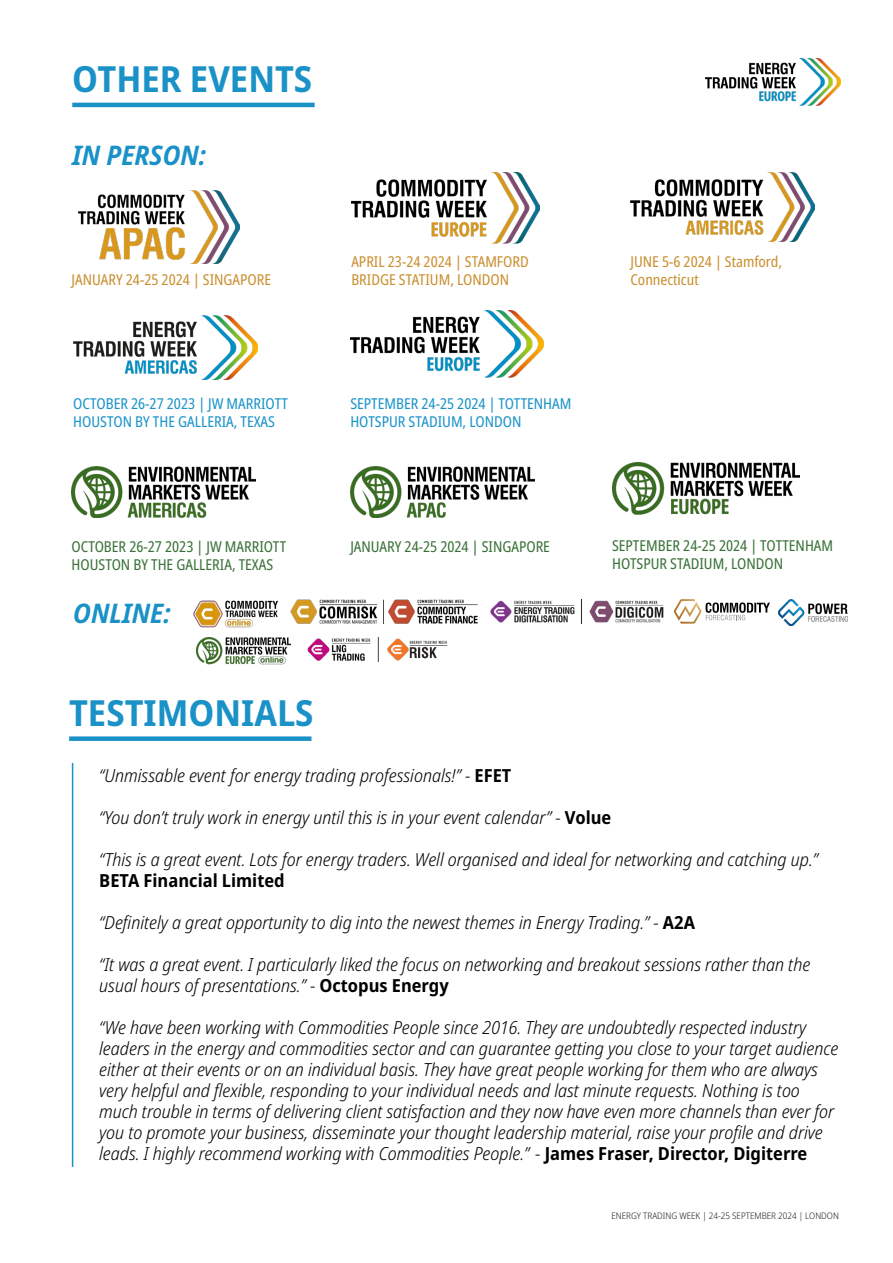
<style>
.page{position:relative;width:893px;height:1263px;background:#fff}
.page>*{position:absolute;margin:0;border:0;box-sizing:border-box;transform-origin:0 0}
.t1{font:700 semi-condensed 36px "Noto Sans";color:#1a92c7}
.t2{font:italic 700 semi-condensed 27px "Noto Sans";color:#1a92c7}
.t3{font:italic 300 semi-condensed 18px/21px "Noto Sans";color:#000001}
.t4{font:condensed 15px "Noto Sans";color:#3a7138}
.t5{font:condensed 15px "Noto Sans";color:#1a93c8}
.t6{font:condensed 15px "Noto Sans";color:#ca8f30}
.t7{font:300 semi-condensed 9px "Noto Sans";color:#231f20}
.s1{font-weight:700;font-style:normal}
</style>
<div class="page">
<hr style="left:72px;top:103px;width:243px;height:4px;background:#1a92c7">
<img style="left:706px;top:59px;width:134px;height:46px">
<img style="left:352px;top:172px;width:187px;height:72px">
<img style="left:630px;top:172px;width:184px;height:70px">
<img style="left:79px;top:191px;width:161px;height:73px">
<img style="left:350px;top:311px;width:193px;height:67px">
<img style="left:73px;top:315px;width:184px;height:64px">
<img style="left:612px;top:463px;width:188px;height:52px">
<img style="left:72px;top:467px;width:183px;height:51px">
<img style="left:350px;top:467px;width:184px;height:51px">
<div style="left:69px;top:736px;width:242px;height:5px;background:#1a92c7"></div>
<hr style="left:72px;top:763px;width:1px;height:404px;background:#1a92c7">
<img style="left:290px;top:599px;width:188px;height:25px">
<img style="left:778px;top:599px;width:70px;height:26px">
<img style="left:193px;top:600px;width:85px;height:28px">
<svg style="left:674px;top:599px;width:96px;height:25px"></svg>
<img style="left:490px;top:599px;width:184px;height:25px">
<img style="left:196px;top:637px;width:94px;height:28px">
<img style="left:307px;top:637px;width:141px;height:25px">
<p class="t1" style="left:72px;top:54px;width:242px">OTHER EVENTS</p>
<p class="t2" style="left:72px;top:136px;width:135px">IN PERSON:</p>
<p class="t6" style="left:630px;top:251px;width:153px">JUNE 5-6 2024 | Stamford,</p>
<p class="t6" style="left:351px;top:251px;width:179px">APRIL 23-24 2024 | STAMFORD</p>
<p class="t6" style="left:351px;top:269px;width:159px">BRIDGE STATIUM, LONDON</p>
<p class="t6" style="left:72px;top:269px;width:201px">JANUARY 24-25 2024 | SINGAPORE</p>
<p class="t6" style="left:630px;top:269px;width:70px">Connecticut</p>
<p class="t5" style="left:73px;top:393px;width:216px">OCTOBER 26-27 2023 | JW MARRIOTT</p>
<p class="t5" style="left:73px;top:411px;width:203px">HOUSTON BY THE GALLERIA, TEXAS</p>
<p class="t5" style="left:350px;top:393px;width:223px">SEPTEMBER 24-25 2024 | TOTTENHAM</p>
<p class="t5" style="left:350px;top:411px;width:173px">HOTSPUR STADIUM, LONDON</p>
<p class="t4" style="left:72px;top:536px;width:216px">OCTOBER 26-27 2023 | JW MARRIOTT</p>
<p class="t4" style="left:72px;top:554px;width:203px">HOUSTON BY THE GALLERIA, TEXAS</p>
<p class="t2" style="left:73px;top:594px;width:99px">ONLINE:</p>
<p class="t1" style="left:69px;top:687px;width:246px">TESTIMONIALS</p>
<p class="t4" style="left:350px;top:536px;width:201px">JANUARY 24-25 2024 | SINGAPORE</p>
<p class="t4" style="left:612px;top:535px;width:223px">SEPTEMBER 24-25 2024 | TOTTENHAM</p>
<p class="t4" style="left:612px;top:553px;width:173px">HOTSPUR STADIUM, LONDON</p>
<p class="t3" style="left:99px;top:765px;width:414px">“Unmissable event for energy trading professionals!” - <span class="s1">EFET</span></p>
<p class="t3" style="left:99px;top:807px;width:514px">“You don’t truly work in energy until this is in your event calendar” - <span class="s1">Volue</span></p>
<p class="t3" style="left:99px;top:849px;width:720px">“This is a great event. Lots for energy traders. Well organised and ideal for networking and catching up.”<br><span class="s1">BETA Financial Limited</span></p>
<p class="t3" style="left:99px;top:912px;width:598px">“Definitely a great opportunity to dig into the newest themes in Energy Trading.” - <span class="s1">A2A</span></p>
<p class="t3" style="left:99px;top:954px;width:713px">“It was a great event. I particularly liked the focus on networking and breakout sessions rather than the usual hours of presentations.” - <span class="s1">Octopus Energy</span></p>
<p class="t3" style="left:99px;top:1017px;width:741px">“We have been working with Commodities People since 2016. They are undoubtedly respected industry leaders in the energy and commodities sector and can guarantee getting you close to your target audience either at their events or on an individual basis. They have great people working for them who are always very helpful and flexible, responding to your individual needs and last minute requests. Nothing is too much trouble in terms of delivering client satisfaction and they now have even more channels than ever for you to promote your business, disseminate your thought leadership material, raise your profile and drive leads. I highly recommend working with Commodities People.” - <span class="s1">James Fraser, Director, Digiterre</span></p>
<p class="t7" style="left:611px;top:1209px;width:229px">ENERGY TRADING WEEK | 24-25 SEPTEMBER 2024 | LONDON</p>
</div>
